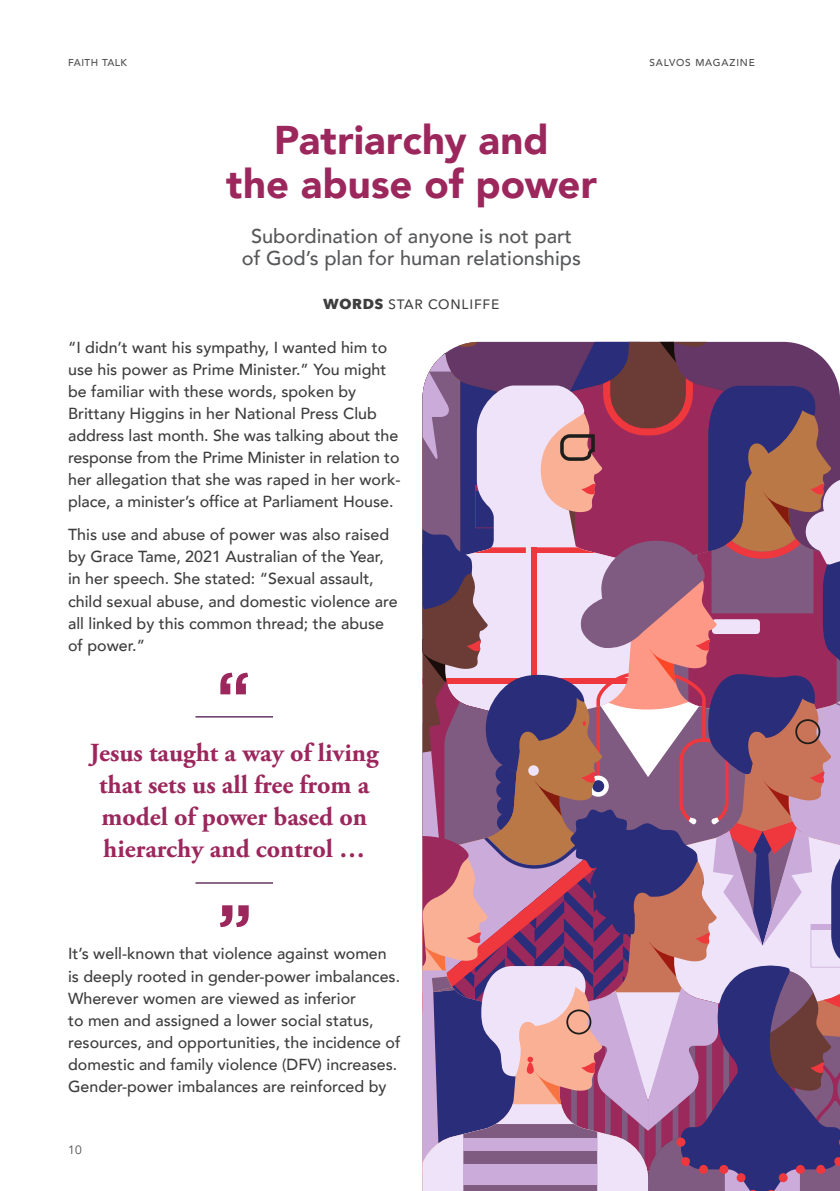
<style>
.page{position:relative;width:840px;height:1191px;background:#fff}
.page>*{position:absolute;margin:0;border:0;box-sizing:border-box;transform-origin:0 0}
.Salvos_Header{font:900 40px/44px "Avenir";color:#9b275c;text-align:center}
.Pull_Quote_-_Grey{font:700 26px/32px "Adobe Garamond Pro";color:#9b275c;text-align:center}
.Salvos_Subhead{font:500 20px/22px "Avenir";color:#57585a;text-align:center}
.Salvos_By-Line{font:18px "Avenir Next";letter-spacing:.005em;color:#3e3e3f}
.Salvos_Body{font:500 16px/22px "Avenir";color:#3e3e3f}
.t1{font:12px "Avenir";color:#4b4c4d}
.Page_name_-_Left{font:500 10px "Avenir";letter-spacing:.08em;color:#4b4c4d}
.Page_name_-_Left-2{font:500 10px "Avenir";letter-spacing:.06em;color:#4b4c4d}
.s1{font-weight:700}
</style>
<div class="page">
<svg style="left:220px;top:905px;width:28px;height:22px"></svg>
<hr style="left:195px;top:882px;width:78px;height:1px;background:#643766">
<hr style="left:195px;top:716px;width:78px;height:1px;background:#643766">
<svg style="left:220px;top:672px;width:28px;height:22px"></svg>
<svg style="left:422px;top:342px;width:417px;height:849px;background:#9a6e8e"></svg>
<svg style="left:526px;top:1062px;width:7px;height:11px"></svg>
<p class="Page_name_-_Left-2" style="left:68px;top:54px;width:60px">FAITH TALK</p>
<p class="Salvos_Header" style="left:226px;top:117px;width:372px">Patriarchy and<br>the abuse of power</p>
<p class="Salvos_Subhead" style="left:242px;top:223px;width:340px">Subordination of anyone is not part of God’s plan for human relationships</p>
<p class="Salvos_By-Line" style="left:323px;top:287px;width:178px"><span class="s1">WORDS</span> Star Conliffe</p>
<p class="Salvos_Body" style="left:68px;top:335px;width:333px">“I didn’t want his sympathy, I wanted him to use his power as Prime Minister.” You might be familiar with these words, spoken by Brittany Higgins in her National Press Club address last month. She was talking about the response from the Prime Minister in relation to her allegation that she was raped in her work&shy;place, a minister’s office at Parliament House.</p>
<p class="Salvos_Body" style="left:68px;top:523px;width:331px">This use and abuse of power was also raised by Grace Tame, 2021 Australian of the Year, in her speech. She stated: “Sexual assault, child sexual abuse, and domestic violence are all linked by this common thread; the abuse of power.”</p>
<p class="Pull_Quote_-_Grey" style="left:90px;top:737px;width:290px">Jesus taught a way of living that sets us all free from a model of power based on hierarchy and control …</p>
<p class="Salvos_Body" style="left:68px;top:942px;width:333px">It’s well-known that violence against women is deeply rooted in gender-power imbalances.<br>Wherever women are viewed as inferior<br>to men and assigned a lower social status, resources, and opportunities, the incidence of domestic and family violence (DFV) increases.<br>Gender-power imbalances are reinforced by</p>
<p class="t1" style="left:68px;top:1142px;width:15px">10</p>
<p class="Page_name_-_Left" style="left:649px;top:54px;width:107px">SALVOS MAGAZINE</p>
</div>
